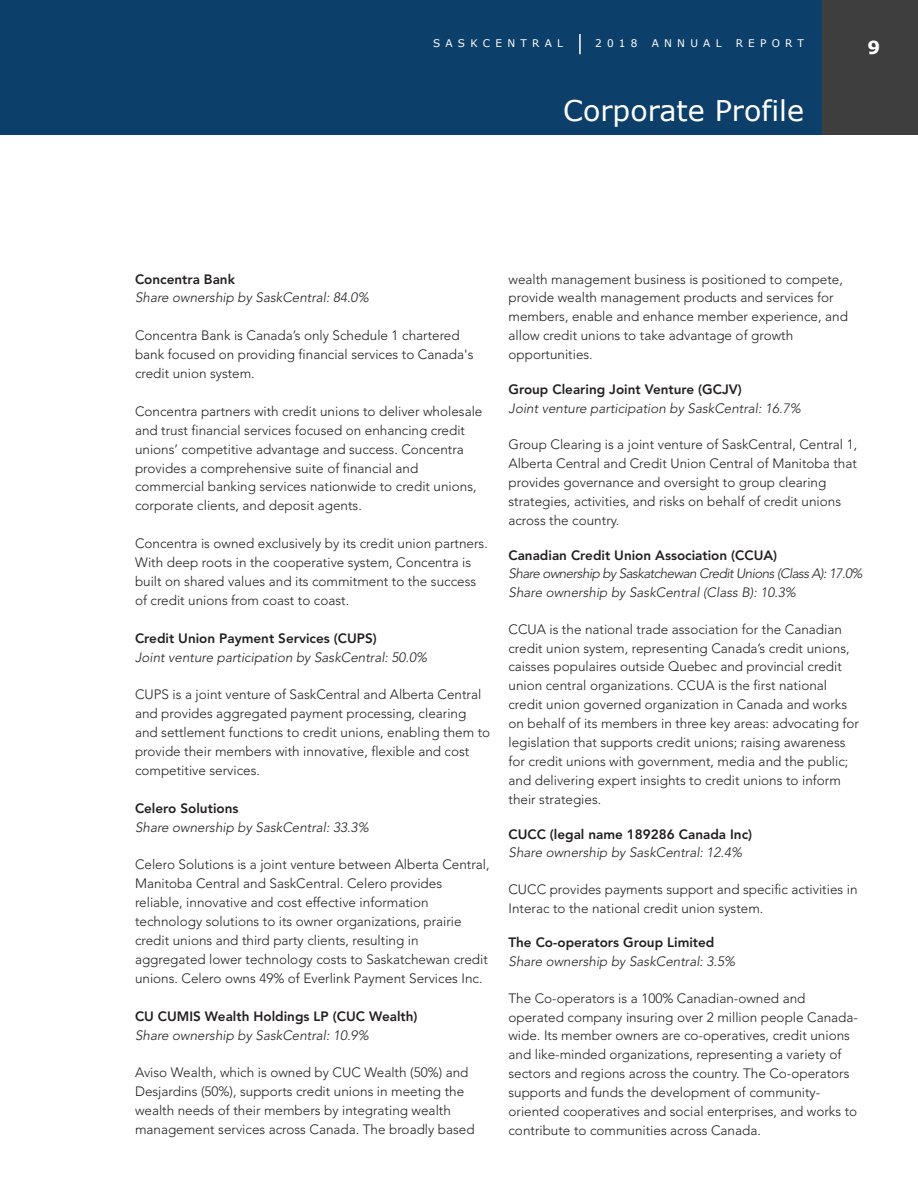
<style>
.page{position:relative;width:918px;height:1188px;background:#fff}
.page>*{position:absolute;margin:0;border:0;box-sizing:border-box;transform-origin:0 0}
.t1{font:28.5px "Verdana";color:#fff}
.t2{font:700 18px "Verdana";color:#fff}
.t3{font:300 13.5px/18.9px "Avenir";color:#231f20}
.t4{font:italic 300 13.5px "Avenir";color:#231f20}
.t5{font:800 13.5px "Avenir";color:#231f20}
.t6{font:italic 300 13.5px/18.9px "Avenir";letter-spacing:-.04em;color:#231f20}
.t7{font:10.5px "Verdana";letter-spacing:.5em;color:#fff}
</style>
<div class="page">
<div style="left:0;top:0;width:831px;height:135px;background:#0c3f6a"></div>
<hr style="left:579px;top:34px;width:2px;height:20px;background:#fff">
<div style="left:822px;top:0;width:96px;height:135px;background:#3e3e3f"></div>
<p class="t7" style="left:433px;top:36px;width:131px">SASKCENTRAL</p>
<p class="t7" style="left:595px;top:36px;width:44px">2018</p>
<p class="t7" style="left:652px;top:36px;width:71px">ANNUAL</p>
<p class="t7" style="left:736px;top:36px;width:70px">REPORT</p>
<h2 class="t2" style="left:867px;top:36px;width:14px">9</h2>
<h1 class="t1" style="left:563px;top:92px;width:242px">Corporate Profile</h1>
<p class="t5" style="left:135px;top:268px;width:101px">Concentra Bank</p>
<p class="t4" style="left:135px;top:290px;width:235px">Share ownership by SaskCentral: 84.0%</p>
<p class="t3" style="left:135px;top:326px;width:340px">Concentra Bank is Canada’s only Schedule 1 chartered bank focused on providing financial services to Canada's credit union system.</p>
<p class="t3" style="left:135px;top:402px;width:349px">Concentra partners with credit unions to deliver wholesale and trust financial services focused on enhancing credit unions’ competitive advantage and success. Concentra provides a comprehensive suite of financial and commercial banking services nationwide to credit unions, corporate clients, and deposit agents.</p>
<p class="t3" style="left:135px;top:534px;width:354px">Concentra is owned exclusively by its credit union partners.<br>With deep roots in the cooperative system, Concentra is built on shared values and its commitment to the success of credit unions from coast to coast.</p>
<p class="t5" style="left:135px;top:627px;width:243px">Credit Union Payment Services (CUPS)</p>
<p class="t4" style="left:135px;top:649px;width:294px">Joint venture participation by SaskCentral: 50.0%</p>
<p class="t3" style="left:135px;top:685px;width:357px">CUPS is a joint venture of SaskCentral and Alberta Central and provides aggregated payment processing, clearing and settlement functions to credit unions, enabling them to provide their members with innovative, flexible and cost competitive services.</p>
<p class="t5" style="left:135px;top:797px;width:105px">Celero Solutions</p>
<p class="t4" style="left:135px;top:819px;width:235px">Share ownership by SaskCentral: 33.3%</p>
<p class="t3" style="left:135px;top:855px;width:356px">Celero Solutions is a joint venture between Alberta Central, Manitoba Central and SaskCentral. Celero provides reliable, innovative and cost effective information technology solutions to its owner organizations, prairie credit unions and third party clients, resulting in aggregated lower technology costs to Saskatchewan credit unions. Celero owns 49% of Everlink Payment Services Inc.</p>
<p class="t5" style="left:135px;top:1005px;width:284px">CU CUMIS Wealth Holdings LP (CUC Wealth)</p>
<p class="t4" style="left:135px;top:1027px;width:235px">Share ownership by SaskCentral: 10.9%</p>
<p class="t3" style="left:135px;top:1063px;width:341px">Aviso Wealth, which is owned by CUC Wealth (50%) and Desjardins (50%), supports credit unions in meeting the wealth needs of their members by integrating wealth management services across Canada. The broadly based</p>
<p class="t3" style="left:509px;top:269px;width:341px">wealth management business is positioned to compete, provide wealth management products and services for members, enable and enhance member experience, and allow credit unions to take advantage of growth opportunities.</p>
<p class="t5" style="left:509px;top:379px;width:235px">Group Clearing Joint Venture (GCJV)</p>
<p class="t4" style="left:509px;top:400px;width:294px">Joint venture participation by SaskCentral: 16.7%</p>
<p class="t3" style="left:508px;top:435px;width:350px">Group Clearing is a joint venture of SaskCentral, Central 1, Alberta Central and Credit Union Central of Manitoba that provides governance and oversight to group clearing strategies, activities, and risks on behalf of credit unions across the country.</p>
<p class="t5" style="left:508px;top:544px;width:270px">Canadian Credit Union Association (CCUA)</p>
<p class="t6" style="left:508px;top:564px;width:356px">Share ownership by Saskatchewan Credit Unions (Class A): 17.0%<br>Share ownership by SaskCentral (Class B): 10.3%</p>
<p class="t3" style="left:508px;top:620px;width:352px">CCUA is the national trade association for the Canadian credit union system, representing Canada’s credit unions, caisses populaires outside Quebec and provincial credit union central organizations. CCUA is the first national credit union governed organization in Canada and works on behalf of its members in three key areas: advocating for legislation that supports credit unions; raising awareness for credit unions with government, media and the public; and delivering expert insights to credit unions to inform their strategies.</p>
<p class="t5" style="left:508px;top:823px;width:245px">CUCC (legal name 189286 Canada Inc)</p>
<p class="t4" style="left:508px;top:845px;width:235px">Share ownership by SaskCentral: 12.4%</p>
<p class="t3" style="left:508px;top:880px;width:351px">CUCC provides payments support and specific activities in<br>Interac to the national credit union system.</p>
<p class="t5" style="left:508px;top:932px;width:207px">The Co-operators Group Limited</p>
<p class="t4" style="left:508px;top:954px;width:228px">Share ownership by SaskCentral: 3.5%</p>
<p class="t3" style="left:508px;top:989px;width:351px">The Co-operators is a 100% Canadian-owned and operated company insuring over 2 million people Canada&shy;wide. Its member owners are co-operatives, credit unions and like-minded organizations, representing a variety of sectors and regions across the country. The Co-operators supports and funds the development of community&shy;oriented cooperatives and social enterprises, and works to contribute to communities across Canada.</p>
</div>
